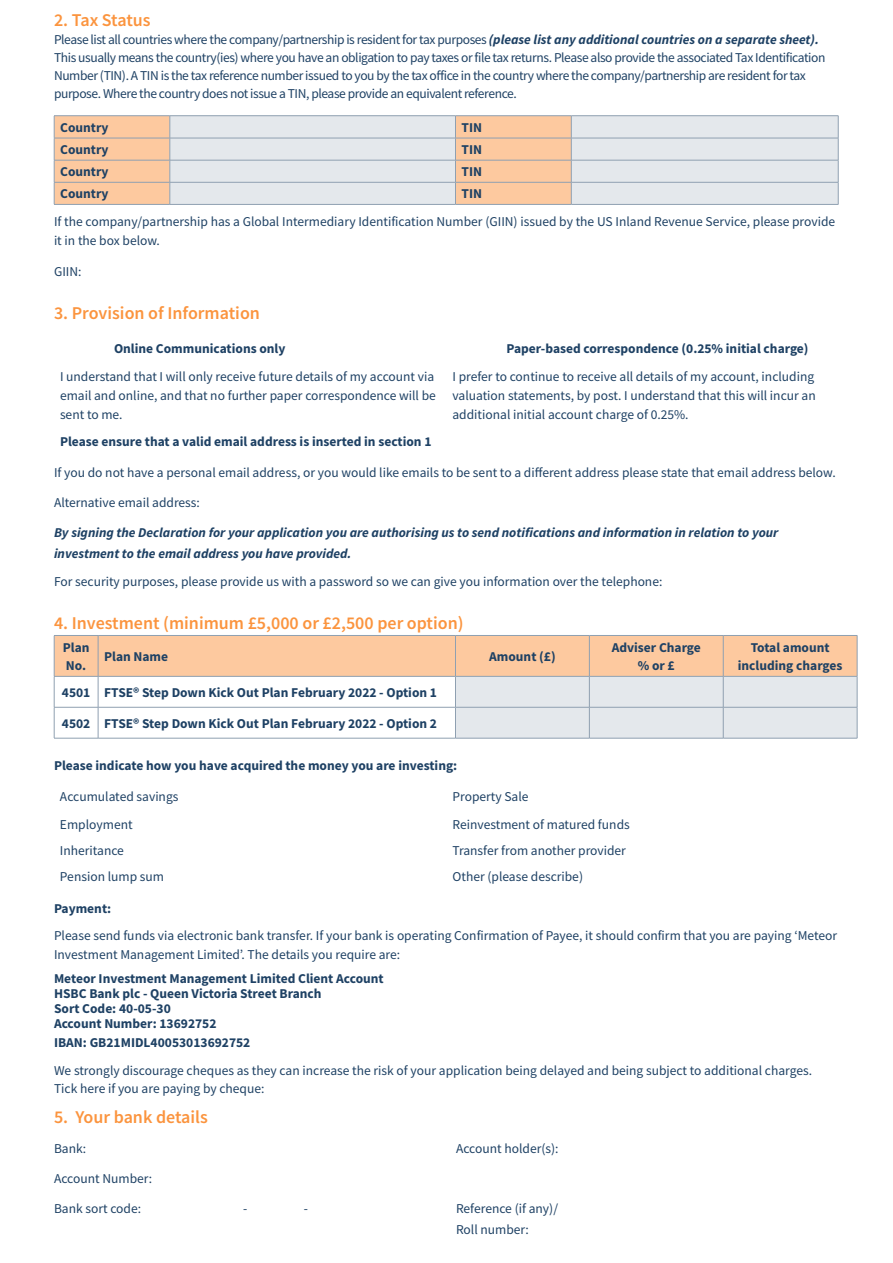
<style>
.page{position:relative;width:893px;height:1263px;background:#fff}
.page>*{position:absolute;margin:0;border:0;box-sizing:border-box;transform-origin:0 0}
.t1{font:600 18px "Source Sans Pro";color:#fb943e}
.t2{font:13.5px/18.8px "Source Sans Pro";color:#1e4164}
.t3{font:700 13.5px/18.8px "Source Sans Pro";color:#1e4164}
.t4{font:13.5px/18px "Source Sans Pro";letter-spacing:-.03em;color:#1e4164}
.t5{font:italic 700 13.5px/21px "Source Sans Pro";color:#1e4164}
.s1{font-weight:700;font-style:italic}
</style>
<div class="page">
<div style="left:55px;top:116px;width:115px;height:88px;background:#fdc99f"></div>
<svg style="left:171px;top:116px;width:667px;height:88px;background:#e6e1de"></svg>
<hr style="left:54px;top:115px;width:116px;height:1px;background:#8fa0b1">
<hr style="left:170px;top:115px;width:285px;height:1px;background:#8fa0b1">
<hr style="left:455px;top:115px;width:116px;height:1px;background:#8fa0b1">
<hr style="left:571px;top:115px;width:267px;height:1px;background:#8fa0b1">
<hr style="left:54px;top:138px;width:116px;height:1px;background:#8fa0b1">
<hr style="left:170px;top:138px;width:285px;height:1px;background:#8fa0b1">
<hr style="left:455px;top:138px;width:116px;height:1px;background:#8fa0b1">
<hr style="left:571px;top:138px;width:267px;height:1px;background:#8fa0b1">
<hr style="left:54px;top:160px;width:116px;height:1px;background:#8fa0b1">
<hr style="left:170px;top:160px;width:285px;height:1px;background:#8fa0b1">
<hr style="left:455px;top:160px;width:116px;height:1px;background:#8fa0b1">
<hr style="left:571px;top:160px;width:267px;height:1px;background:#8fa0b1">
<hr style="left:54px;top:182px;width:116px;height:1px;background:#8fa0b1">
<svg style="left:54px;top:116px;width:1px;height:88px"></svg>
<hr style="left:170px;top:182px;width:285px;height:1px;background:#8fa0b1">
<svg style="left:170px;top:116px;width:1px;height:88px"></svg>
<hr style="left:455px;top:182px;width:116px;height:1px;background:#8fa0b1">
<svg style="left:455px;top:116px;width:1px;height:88px"></svg>
<hr style="left:571px;top:182px;width:267px;height:1px;background:#8fa0b1">
<svg style="left:571px;top:116px;width:1px;height:88px"></svg>
<svg style="left:838px;top:116px;width:1px;height:88px"></svg>
<hr style="left:54px;top:204px;width:116px;height:1px;background:#8fa0b1">
<hr style="left:170px;top:204px;width:285px;height:1px;background:#8fa0b1">
<hr style="left:455px;top:204px;width:116px;height:1px;background:#8fa0b1">
<hr style="left:571px;top:204px;width:267px;height:1px;background:#8fa0b1">
<svg style="left:55px;top:636px;width:802px;height:102px"></svg>
<hr style="left:54px;top:738px;width:44px;height:1px;background:#8fa0b1">
<hr style="left:98px;top:738px;width:357px;height:1px;background:#8fa0b1">
<hr style="left:54px;top:635px;width:44px;height:1px;background:#8fa0b1">
<hr style="left:54px;top:636px;width:1px;height:40px;background:#8fa0b1">
<hr style="left:98px;top:635px;width:357px;height:1px;background:#8fa0b1">
<hr style="left:98px;top:636px;width:1px;height:40px;background:#8fa0b1">
<hr style="left:455px;top:635px;width:134px;height:1px;background:#8fa0b1">
<hr style="left:455px;top:636px;width:1px;height:40px;background:#8fa0b1">
<hr style="left:589px;top:635px;width:134px;height:1px;background:#8fa0b1">
<hr style="left:589px;top:636px;width:1px;height:40px;background:#8fa0b1">
<hr style="left:723px;top:635px;width:134px;height:1px;background:#8fa0b1">
<hr style="left:723px;top:636px;width:1px;height:40px;background:#8fa0b1">
<hr style="left:857px;top:636px;width:1px;height:40px;background:#8fa0b1">
<hr style="left:589px;top:676px;width:1px;height:31px;background:#8fa0b1">
<hr style="left:723px;top:676px;width:1px;height:31px;background:#8fa0b1">
<hr style="left:857px;top:676px;width:1px;height:31px;background:#8fa0b1">
<hr style="left:589px;top:707px;width:1px;height:31px;background:#8fa0b1">
<hr style="left:723px;top:707px;width:1px;height:31px;background:#8fa0b1">
<hr style="left:857px;top:707px;width:1px;height:31px;background:#8fa0b1">
<hr style="left:54px;top:676px;width:44px;height:1px;background:#8fa0b1">
<hr style="left:54px;top:676px;width:1px;height:31px;background:#8fa0b1">
<hr style="left:98px;top:676px;width:357px;height:1px;background:#8fa0b1">
<hr style="left:98px;top:676px;width:1px;height:31px;background:#8fa0b1">
<hr style="left:54px;top:707px;width:44px;height:1px;background:#8fa0b1">
<hr style="left:54px;top:707px;width:1px;height:31px;background:#8fa0b1">
<hr style="left:98px;top:707px;width:357px;height:1px;background:#8fa0b1">
<hr style="left:98px;top:707px;width:1px;height:31px;background:#8fa0b1">
<hr style="left:455px;top:676px;width:134px;height:1px;background:#8fa0b1">
<hr style="left:589px;top:676px;width:134px;height:1px;background:#8fa0b1">
<hr style="left:723px;top:676px;width:134px;height:1px;background:#8fa0b1">
<hr style="left:455px;top:707px;width:134px;height:1px;background:#8fa0b1">
<hr style="left:589px;top:707px;width:134px;height:1px;background:#8fa0b1">
<hr style="left:723px;top:707px;width:134px;height:1px;background:#8fa0b1">
<hr style="left:455px;top:738px;width:134px;height:1px;background:#8fa0b1">
<hr style="left:589px;top:738px;width:134px;height:1px;background:#8fa0b1">
<hr style="left:723px;top:738px;width:134px;height:1px;background:#8fa0b1">
<hr style="left:455px;top:676px;width:1px;height:31px;background:#8fa0b1">
<hr style="left:455px;top:707px;width:1px;height:31px;background:#8fa0b1">
<h1 class="t1" style="left:54px;top:8px;width:98px">2. Tax Status</h1>
<p class="t4" style="left:54px;top:30px;width:773px">Please list all countries where the company/partnership is resident for tax purposes <span class="s1">(please list any additional countries on a separate sheet).<br></span>This usually means the country(ies) where you have an obligation to pay taxes or file tax returns. Please also provide the associated Tax Identification Number (TIN). A TIN is the tax reference number issued to you by the tax office in the country where the company/partnership are resident for tax purpose. Where the country does not issue a TIN, please provide an equivalent reference.</p>
<p class="t3" style="left:60px;top:118px;width:50px">Country</p>
<p class="t3" style="left:461px;top:118px;width:22px">TIN</p>
<p class="t3" style="left:60px;top:140px;width:50px">Country</p>
<p class="t3" style="left:461px;top:140px;width:22px">TIN</p>
<p class="t3" style="left:60px;top:162px;width:50px">Country</p>
<p class="t3" style="left:461px;top:162px;width:22px">TIN</p>
<p class="t3" style="left:60px;top:184px;width:50px">Country</p>
<p class="t3" style="left:461px;top:184px;width:22px">TIN</p>
<p class="t2" style="left:54px;top:212px;width:783px">If the company/partnership has a Global Intermediary Identification Number (GIIN) issued by the US Inland Revenue Service, please provide it in the box below.</p>
<p class="t2" style="left:54px;top:262px;width:29px">GIIN:</p>
<h1 class="t1" style="left:54px;top:301px;width:207px">3. Provision of Information</h1>
<p class="t3" style="left:114px;top:339px;width:173px">Online Communications only</p>
<p class="t2" style="left:60px;top:367px;width:377px">I understand that I will only receive future details of my account via email and online, and that no further paper correspondence will be sent to me.</p>
<p class="t3" style="left:60px;top:432px;width:373px">Please ensure that a valid email address is inserted in section 1</p>
<p class="t3" style="left:506px;top:339px;width:304px">Paper-based correspondence (0.25% initial charge)</p>
<p class="t2" style="left:452px;top:367px;width:365px;text-align:justify">I prefer to continue to receive all details of my account, including valuation statements, by post. I understand that this will incur an additional initial account charge of 0.25%.</p>
<p class="t2" style="left:54px;top:463px;width:783px">If you do not have a personal email address, or you would like emails to be sent to a different address please state that email address below.</p>
<p class="t2" style="left:54px;top:493px;width:147px">Alternative email address:</p>
<p class="t5" style="left:54px;top:522px;width:726px">By signing the Declaration for your application you are authorising us to send notifications and information in relation to your investment to the email address you have provided.</p>
<p class="t2" style="left:54px;top:572px;width:610px">For security purposes, please provide us with a password so we can give you information over the telephone:</p>
<h1 class="t1" style="left:54px;top:611px;width:411px">4. Investment (minimum £5,000 or £2,500 per option)</h1>
<p class="t3" style="left:63px;top:637px;width:28px">Plan<br>No.</p>
<p class="t3" style="left:104px;top:647px;width:66px">Plan Name</p>
<p class="t3" style="left:489px;top:647px;width:68px">Amount (£)</p>
<p class="t3" style="left:612px;top:637px;width:91px;text-align:center">Adviser Charge % or £</p>
<p class="t3" style="left:738px;top:637px;width:106px;text-align:center">Total amount including charges</p>
<p class="t3" style="left:62px;top:683px;width:377px">4501 FTSE® Step Down Kick Out Plan February 2022 - Option 1</p>
<p class="t3" style="left:62px;top:714px;width:377px">4502 FTSE® Step Down Kick Out Plan February 2022 - Option 2</p>
<p class="t3" style="left:54px;top:756px;width:405px">Please indicate how you have acquired the money you are investing:</p>
<p class="t2" style="left:60px;top:787px;width:120px">Accumulated savings</p>
<p class="t2" style="left:452px;top:787px;width:78px">Property Sale</p>
<p class="t2" style="left:60px;top:815px;width:74px">Employment</p>
<p class="t2" style="left:452px;top:815px;width:179px">Reinvestment of matured funds</p>
<p class="t2" style="left:60px;top:841px;width:66px">Inheritance</p>
<p class="t2" style="left:452px;top:841px;width:175px">Transfer from another provider</p>
<p class="t2" style="left:60px;top:867px;width:106px">Pension lump sum</p>
<p class="t2" style="left:452px;top:867px;width:132px">Other (please describe)</p>
<p class="t3" style="left:54px;top:899px;width:59px">Payment:</p>
<p class="t2" style="left:54px;top:926px;width:785px">Please send funds via electronic bank transfer. If your bank is operating Confirmation of Payee, it should confirm that you are paying ‘Meteor<br>Investment Management Limited’. The details you require are:</p>
<p class="t3" style="left:54px;top:971px;width:331px;line-height:15px">Meteor Investment Management Limited Client Account HSBC Bank plc - Queen Victoria Street Branch<br>Sort Code: 40-05-30<br>Account Number: 13692752</p>
<p class="t3" style="left:54px;top:1033px;width:198px">IBAN: GB21MIDL40053013692752</p>
<p class="t2" style="left:54px;top:1061px;width:760px">We strongly discourage cheques as they can increase the risk of your application being delayed and being subject to additional charges.<br>Tick here if you are paying by cheque:</p>
<h1 class="t1" style="left:54px;top:1105px;width:155px">5. Your bank details</h1>
<p class="t2" style="left:54px;top:1139px;width:34px">Bank:</p>
<p class="t2" style="left:456px;top:1139px;width:104px">Account holder(s):</p>
<p class="t2" style="left:54px;top:1169px;width:100px">Account Number:</p>
<p class="t2" style="left:54px;top:1199px;width:89px">Bank sort code:</p>
<p class="t2" style="left:243px;top:1199px;width:6px">-</p>
<p class="t2" style="left:304px;top:1199px;width:6px">-</p>
<p class="t2" style="left:456px;top:1198px;width:104px;line-height:21px">Reference (if any)/<br>Roll number:</p>
</div>
